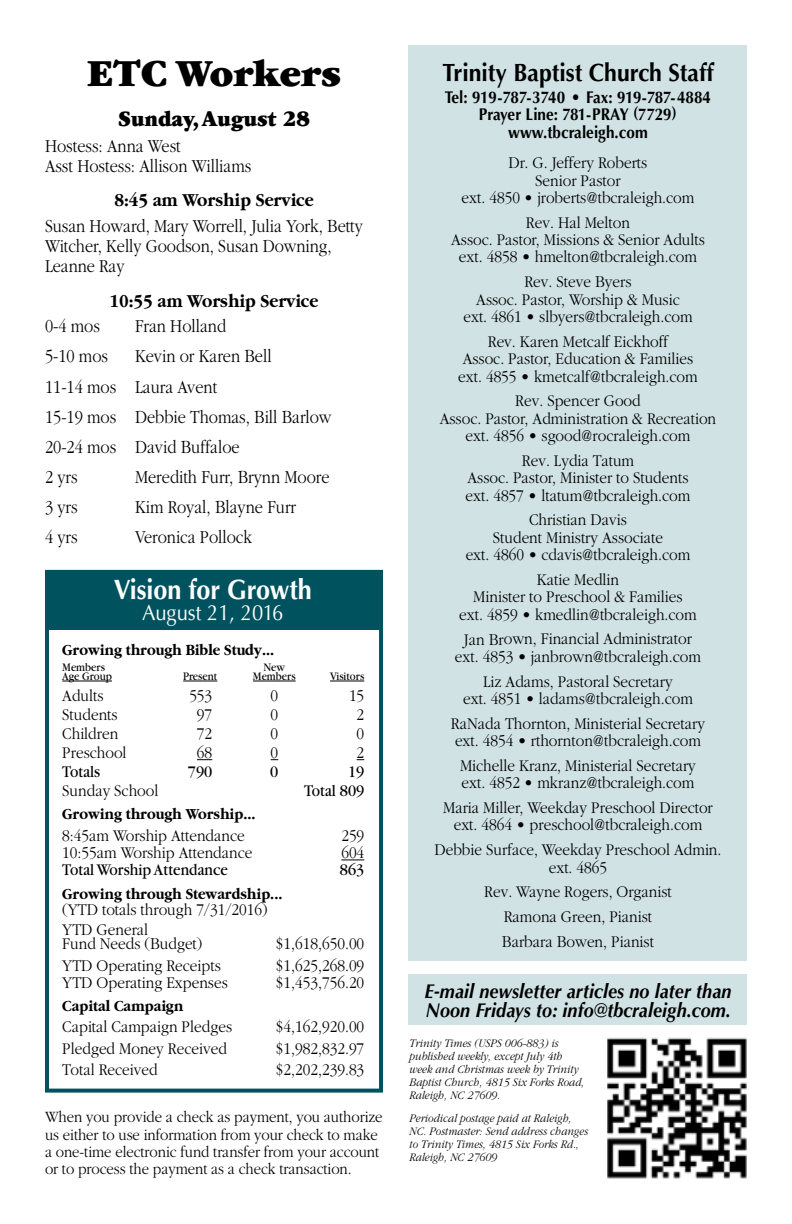
<style>
.page{position:relative;width:792px;height:1224px;background:#fff}
.page>*{position:absolute;margin:0;border:0;box-sizing:border-box;transform-origin:0 0}
.t1{font:900 40px "Garamond";color:#000}
.t2{font:700 28px "Optima";color:#fff;scale:.9 1}
.t3{font:700 25px "Optima";color:#000;scale:.92 1}
.t4{font:900 23px "Garamond";color:#000;scale:.9 1}
.t5{font:22px "Optima";color:#fff;scale:.92 1}
.t6{font:italic 700 20px/19.2px "Optima";letter-spacing:.005em;color:#000;scale:.9 1}
.t7{font:300 19px/30px "Garamond";color:#000;scale:.86 1}
.t8{font:700 19px "Garamond";color:#000;scale:.9 1}
.t9{font:300 17px/17.4px "Garamond";color:#000;text-align:center;scale:.9 1}
.t10{font:700 17px/17.4px "Optima";letter-spacing:.005em;color:#000;text-align:center;scale:.9 1}
.t11{font:17px "Garamond";color:#000;scale:.9 1}
.t12{font:300 16.4px/17.4px "Garamond";letter-spacing:-.005em;color:#000;scale:.9 1}
.t13{font:700 16px "Garamond";color:#000;scale:.9 1}
.t14{font:italic 300 12px/13px "Garamond";letter-spacing:.005em;color:#000;scale:.9 1}
.t15{font:12px "Garamond";color:#000;scale:.9 1}
</style>
<div class="page">
<div style="left:409px;top:45px;width:338px;height:915px;background:#d0e2e4"></div>
<div style="left:409px;top:975px;width:338px;height:50px;background:#d0e2e4"></div>
<img style="left:607px;top:1037px;width:140px;height:142px">
<div style="left:45px;top:570px;width:337px;height:59px;background:#00535e"></div>
<div style="left:45px;top:570px;width:338px;height:523px;border:4px solid #00535e"></div>
<hr style="left:62px;top:681px;width:50px;height:1px;background:#000">
<hr style="left:183px;top:681px;width:34px;height:1px;background:#000">
<hr style="left:253px;top:681px;width:43px;height:1px;background:#000">
<hr style="left:330px;top:681px;width:34px;height:1px;background:#000">
<svg style="left:197px;top:759px;width:15px;height:1px"></svg>
<svg style="left:341px;top:860px;width:23px;height:1px"></svg>
<h1 class="t1" style="left:86px;top:51px;width:257px">ETC Workers</h1>
<h3 class="t4" style="left:118px;top:107px;width:215px">Sunday, August 28</h3>
<p class="t7" style="left:45px;top:136px;width:241px;line-height:20px">Hostess: Anna West<br>Asst Hostess: Allison Williams</p>
<p class="t8" style="left:114px;top:190px;width:223px">8:45 am Worship Service</p>
<p class="t7" style="left:45px;top:216px;width:371px;line-height:20px">Susan Howard, Mary Worrell, Julia York, Betty<br>Witcher, Kelly Goodson, Susan Downing,<br>Leanne Ray</p>
<p class="t8" style="left:110px;top:290px;width:233px">10:55 am Worship Service</p>
<p class="t7" style="left:45px;top:312px;width:65px">0-4 mos</p>
<p class="t7" style="left:135px;top:312px;width:108px">Fran Holland</p>
<p class="t7" style="left:45px;top:342px;width:75px">5-10 mos</p>
<p class="t7" style="left:45px;top:342px;width:335px;text-indent:90px">Kevin or Karen Bell<br>11-14 mos Laura Avent<br>15-19 mos Debbie Thomas, Bill Barlow<br>20-24 mos David Buffaloe<br>2 yrs</p>
<p class="t7" style="left:135px;top:462px;width:228px">Meredith Furr, Brynn Moore</p>
<p class="t7" style="left:45px;top:492px;width:40px">3 yrs</p>
<p class="t7" style="left:135px;top:492px;width:189px">Kim Royal, Blayne Furr</p>
<p class="t7" style="left:45px;top:522px;width:39px">4 yrs</p>
<p class="t7" style="left:135px;top:522px;width:138px">Veronica Pollock</p>
<h2 class="t2" style="left:114px;top:574px;width:221px">Vision for Growth</h2>
<p class="t5" style="left:142px;top:600px;width:155px">August 21, 2016</p>
<p class="t13" style="left:62px;top:641px;width:237px">Growing through Bible Study...</p>
<p class="t15" style="left:62px;top:661px;width:49px">Members</p>
<p class="t15" style="left:263px;top:661px;width:26px">New</p>
<p class="t15" style="left:62px;top:670px;width:57px">Age Group</p>
<p class="t15" style="left:183px;top:670px;width:39px">Present</p>
<p class="t15" style="left:253px;top:670px;width:49px">Members</p>
<p class="t15" style="left:330px;top:670px;width:40px">Visitors</p>
<p class="t9" style="left:62px;top:687px;width:47px">Adults</p>
<p class="t9" style="left:189px;top:687px;width:27px">553</p>
<p class="t9" style="left:271px;top:687px;width:10px">0</p>
<p class="t9" style="left:349px;top:687px;width:18px">15</p>
<p class="t9" style="left:62px;top:706px;width:63px">Students</p>
<p class="t9" style="left:197px;top:706px;width:19px">97</p>
<p class="t9" style="left:271px;top:706px;width:10px">0</p>
<p class="t9" style="left:357px;top:706px;width:10px">2</p>
<p class="t9" style="left:62px;top:725px;width:64px">Children</p>
<p class="t9" style="left:197px;top:725px;width:19px">72</p>
<p class="t9" style="left:271px;top:725px;width:10px">0</p>
<p class="t9" style="left:357px;top:725px;width:10px">0</p>
<p class="t9" style="left:62px;top:744px;width:73px">Preschool</p>
<p class="t9" style="left:197px;top:744px;width:19px">68</p>
<p class="t9" style="left:271px;top:744px;width:10px">0</p>
<p class="t9" style="left:357px;top:744px;width:10px">2</p>
<p class="t11" style="left:62px;top:763px;width:44px">Totals</p>
<p class="t11" style="left:188px;top:763px;width:29px">790</p>
<p class="t11" style="left:270px;top:763px;width:11px">0</p>
<p class="t11" style="left:348px;top:763px;width:20px">19</p>
<p class="t9" style="left:62px;top:782px;width:108px">Sunday School</p>
<p class="t11" style="left:304px;top:781px;width:68px">Total 809</p>
<p class="t13" style="left:62px;top:805px;width:216px">Growing through Worship...</p>
<p class="t9" style="left:62px;top:827px;width:204px">8:45am Worship Attendance</p>
<p class="t9" style="left:341px;top:827px;width:27px">259</p>
<p class="t9" style="left:62px;top:844px;width:213px">10:55am Worship Attendance</p>
<p class="t9" style="left:341px;top:844px;width:27px">604</p>
<p class="t11" style="left:62px;top:861px;width:186px">Total Worship Attendance</p>
<p class="t11" style="left:340px;top:861px;width:29px">863</p>
<p class="t13" style="left:62px;top:885px;width:246px">Growing through Stewardship...</p>
<p class="t9" style="left:62px;top:899px;width:230px;line-height:20.8px;text-align:left">(YTD totals through 7/31/2016)<br>YTD General</p>
<p class="t9" style="left:62px;top:935px;width:157px">Fund Needs (Budget)</p>
<p class="t9" style="left:276px;top:935px;width:100px">$1,618,650.00</p>
<p class="t9" style="left:62px;top:957px;width:178px">YTD Operating Receipts</p>
<p class="t9" style="left:276px;top:957px;width:100px">$1,625,268.09</p>
<p class="t9" style="left:62px;top:974px;width:185px">YTD Operating Expenses</p>
<p class="t9" style="left:276px;top:974px;width:100px">$1,453,756.20</p>
<p class="t13" style="left:62px;top:997px;width:136px">Capital Campaign</p>
<p class="t9" style="left:62px;top:1019px;width:190px">Capital Campaign Pledges</p>
<p class="t9" style="left:276px;top:1019px;width:100px">$4,162,920.00</p>
<p class="t9" style="left:62px;top:1040px;width:184px">Pledged Money Received</p>
<p class="t9" style="left:276px;top:1040px;width:100px">$1,982,832.97</p>
<p class="t9" style="left:62px;top:1061px;width:108px">Total Received</p>
<p class="t9" style="left:276px;top:1061px;width:100px">$2,202,239.83</p>
<p class="t12" style="left:45px;top:1108px;width:377px">When you provide a check as payment, you authorize us either to use information from your check to make a one-time electronic fund transfer from your account or to process the payment as a check transaction.</p>
<h3 class="t3" style="left:442px;top:57px;width:296px">Trinity Baptist Church Staff</h3>
<p class="t10" style="left:445px;top:89px;width:297px">Tel: 919-787-3740 • Fax: 919-787-4884<br>Prayer Line: 781-PRAY (7729) www.tbcraleigh.com</p>
<p class="t9" style="left:462px;top:154px;width:260px">Dr. G. Jeffery Roberts<br>Senior Pastor<br>ext. 4850 • jroberts@tbcraleigh.com</p>
<p class="t9" style="left:451px;top:214px;width:283px">Rev. Hal Melton<br>Assoc. Pastor, Missions &amp; Senior Adults ext. 4858 • hmelton@tbcraleigh.com</p>
<p class="t9" style="left:463px;top:273px;width:256px">Rev. Steve Byers<br>Assoc. Pastor, Worship &amp; Music ext. 4861 • slbyers@tbcraleigh.com</p>
<p class="t9" style="left:458px;top:333px;width:268px">Rev. Karen Metcalf Eickhoff<br>Assoc. Pastor, Education &amp; Families ext. 4855 • kmetcalf@tbcraleigh.com</p>
<p class="t9" style="left:440px;top:392px;width:309px">Rev. Spencer Good<br>Assoc. Pastor, Administration &amp; Recreation ext. 4856 • sgood@rocraleigh.com</p>
<p class="t9" style="left:466px;top:452px;width:251px">Rev. Lydia Tatum<br>Assoc. Pastor, Minister to Students ext. 4857 • ltatum@tbcraleigh.com</p>
<p class="t9" style="left:466px;top:511px;width:251px">Christian Davis<br>Student Ministry Associate<br>ext. 4860 • cdavis@tbcraleigh.com</p>
<p class="t9" style="left:459px;top:571px;width:265px">Katie Medlin<br>Minister to Preschool &amp; Families ext. 4859 • kmedlin@tbcraleigh.com</p>
<p class="t9" style="left:455px;top:631px;width:275px">Jan Brown, Financial Administrator ext. 4853 • janbrown@tbcraleigh.com</p>
<p class="t9" style="left:463px;top:673px;width:257px">Liz Adams, Pastoral Secretary<br>ext. 4851 • ladams@tbcraleigh.com</p>
<p class="t9" style="left:451px;top:715px;width:284px;text-align:left">RaNada Thornton, Ministerial Secretary ext. 4854 • rthornton@tbcraleigh.com</p>
<p class="t9" style="left:460px;top:757px;width:264px;text-align:left">Michelle Kranz, Ministerial Secretary ext. 4852 • mkranz@tbcraleigh.com</p>
<p class="t9" style="left:443px;top:799px;width:301px">Maria Miller, Weekday Preschool Director ext. 4864 • preschool@tbcraleigh.com</p>
<p class="t9" style="left:434px;top:841px;width:321px">Debbie Surface, Weekday Preschool Admin. ext. 4865</p>
<p class="t9" style="left:484px;top:880px;width:210px;line-height:24.8px">Rev. Wayne Rogers, Organist<br>Ramona Green, Pianist<br>Barbara Bowen, Pianist</p>
<p class="t6" style="left:424px;top:982px;width:343px">E-mail newsletter articles no later than<br>Noon Fridays to: info@tbcraleigh.com.</p>
<p class="t14" style="left:409px;top:1037px;width:196px">Trinity Times (USPS 006-883) is published weekly, except July 4th week and Christmas week by Trinity<br>Baptist Church, 4815 Six Forks Road,<br>Raleigh, NC 27609.</p>
<p class="t14" style="left:409px;top:1112px;width:200px">Periodical postage paid at Raleigh,<br>NC. Postmaster: Send address changes to Trinity Times, 4815 Six Forks Rd.,<br>Raleigh, NC 27609</p>
</div>
